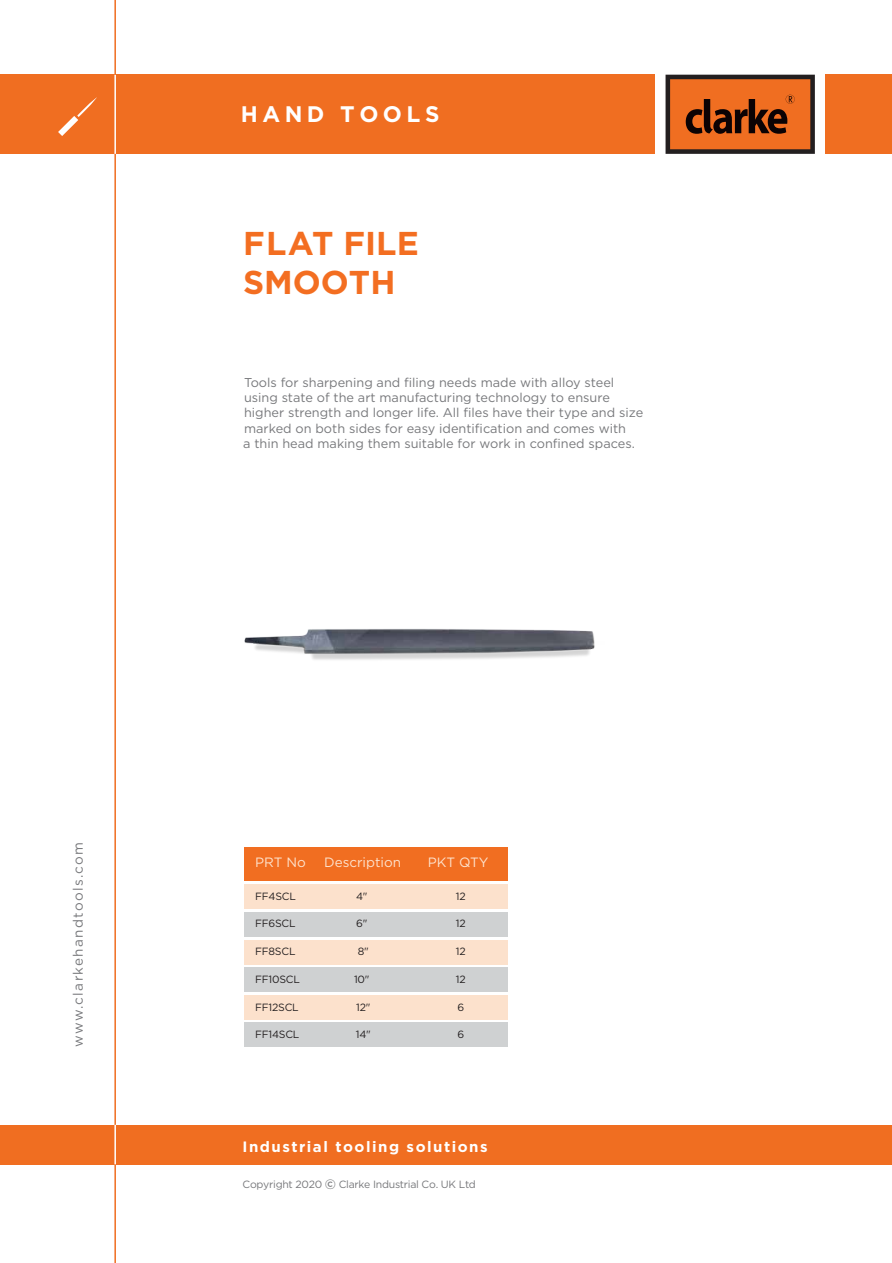
<style>
.page{position:relative;width:892px;height:1263px;background:#fff}
.page>*{position:absolute;margin:0;border:0;box-sizing:border-box;transform-origin:0 0}
.t1{font:700 33px/39.6px "Gotham";color:#f36e21}
.t2{font:700 22.5px "Gotham";letter-spacing:.2em;color:#fff}
.t3{font:700 15px "Gotham";letter-spacing:.1em;color:#fff}
.t4{font:13.5px "Gotham";letter-spacing:.1em;color:#77787b}
.t5{font:13.5px "Gotham";color:#fde2cd}
.t6{font:12.75px/15.3px "Gotham";color:#77787b}
.t7{font:10.5px "Gotham";letter-spacing:-.02em;color:#231f20}
.t8{font:10.5px "Gotham";letter-spacing:-.025em;color:#77787b}
.s1{font-weight:500;font-size:13.5px}
</style>
<div class="page">
<div style="left:0;top:75px;width:654px;height:79px;background:#f06e21"></div>
<div style="left:825px;top:75px;width:66px;height:79px;background:#f06e21"></div>
<hr style="left:114px;top:75px;width:2px;height:80px;background:#fff">
<svg style="left:665px;top:75px;width:149px;height:79px;background:#ae521d"></svg>
<hr style="left:114px;top:154px;width:2px;height:1109px;background:#f06e21">
<hr style="left:114px;top:0;width:2px;height:75px;background:#f06e21">
<div style="left:0;top:1125px;width:891px;height:39px;background:#f06e21"></div>
<hr style="left:114px;top:1125px;width:2px;height:39px;background:#fff">
<svg style="left:58px;top:97px;width:39px;height:39px"></svg>
<img style="left:244px;top:629px;width:351px;height:31px">
<div style="left:244px;top:847px;width:263px;height:33px;background:#f16e21"></div>
<div style="left:244px;top:884px;width:263px;height:24px;background:#fce1cc"></div>
<div style="left:244px;top:913px;width:263px;height:24px;background:#cfd1d2"></div>
<div style="left:244px;top:968px;width:263px;height:24px;background:#cfd1d2"></div>
<div style="left:244px;top:1023px;width:263px;height:24px;background:#cfd1d2"></div>
<div style="left:244px;top:940px;width:263px;height:24px;background:#fce1cc"></div>
<div style="left:244px;top:995px;width:263px;height:24px;background:#fce1cc"></div>
<p class="t4" style="left:71px;top:1047px;width:206px;rotate:-90deg">www.clarkehandtools.com</p>
<h2 class="t2" style="left:241px;top:101px;width:200px">HAND TOOLS</h2>
<h1 class="t1" style="left:243px;top:222px;width:177px">FLAT FILE<br>SMOOTH</h1>
<p class="t6" style="left:244px;top:374px;width:400px">Tools for sharpening and filing needs made with alloy steel using state of the art manufacturing technology to ensure higher strength and longer life. All files have their type and size marked on both sides for easy identification and comes with</p>
<p class="t6" style="left:243px;top:435px;width:393px">a thin head making them suitable for work in confined spaces.</p>
<p class="t5" style="left:255px;top:855px;width:52px">PRT No</p>
<p class="t5" style="left:324px;top:855px;width:79px">Description</p>
<p class="t5" style="left:427px;top:855px;width:62px">PKT QTY</p>
<p class="t7" style="left:255px;top:890px;width:42px">FF4SCL</p>
<p class="t7" style="left:356px;top:890px;width:13px">4"</p>
<p class="t7" style="left:456px;top:890px;width:11px">12</p>
<p class="t7" style="left:255px;top:918px;width:42px">FF6SCL</p>
<p class="t7" style="left:356px;top:918px;width:13px">6"</p>
<p class="t7" style="left:456px;top:918px;width:11px">12</p>
<p class="t7" style="left:255px;top:946px;width:42px">FF8SCL</p>
<p class="t7" style="left:358px;top:946px;width:13px">8"</p>
<p class="t7" style="left:456px;top:946px;width:11px">12</p>
<p class="t7" style="left:255px;top:973px;width:46px">FF10SCL</p>
<p class="t7" style="left:354px;top:973px;width:17px">10"</p>
<p class="t7" style="left:456px;top:973px;width:11px">12</p>
<p class="t7" style="left:255px;top:1001px;width:45px">FF12SCL</p>
<p class="t7" style="left:356px;top:1001px;width:16px">12"</p>
<p class="t7" style="left:457px;top:1001px;width:8px">6</p>
<p class="t7" style="left:255px;top:1029px;width:46px">FF14SCL</p>
<p class="t7" style="left:356px;top:1029px;width:17px">14"</p>
<p class="t7" style="left:457px;top:1029px;width:8px">6</p>
<p class="t3" style="left:242px;top:1138px;width:246px">Industrial tooling solutions</p>
<p class="t8" style="left:242px;top:1178px;width:235px">Copyright 2020 <span class="s1">©</span> Clarke Industrial Co. UK Ltd</p>
</div>
